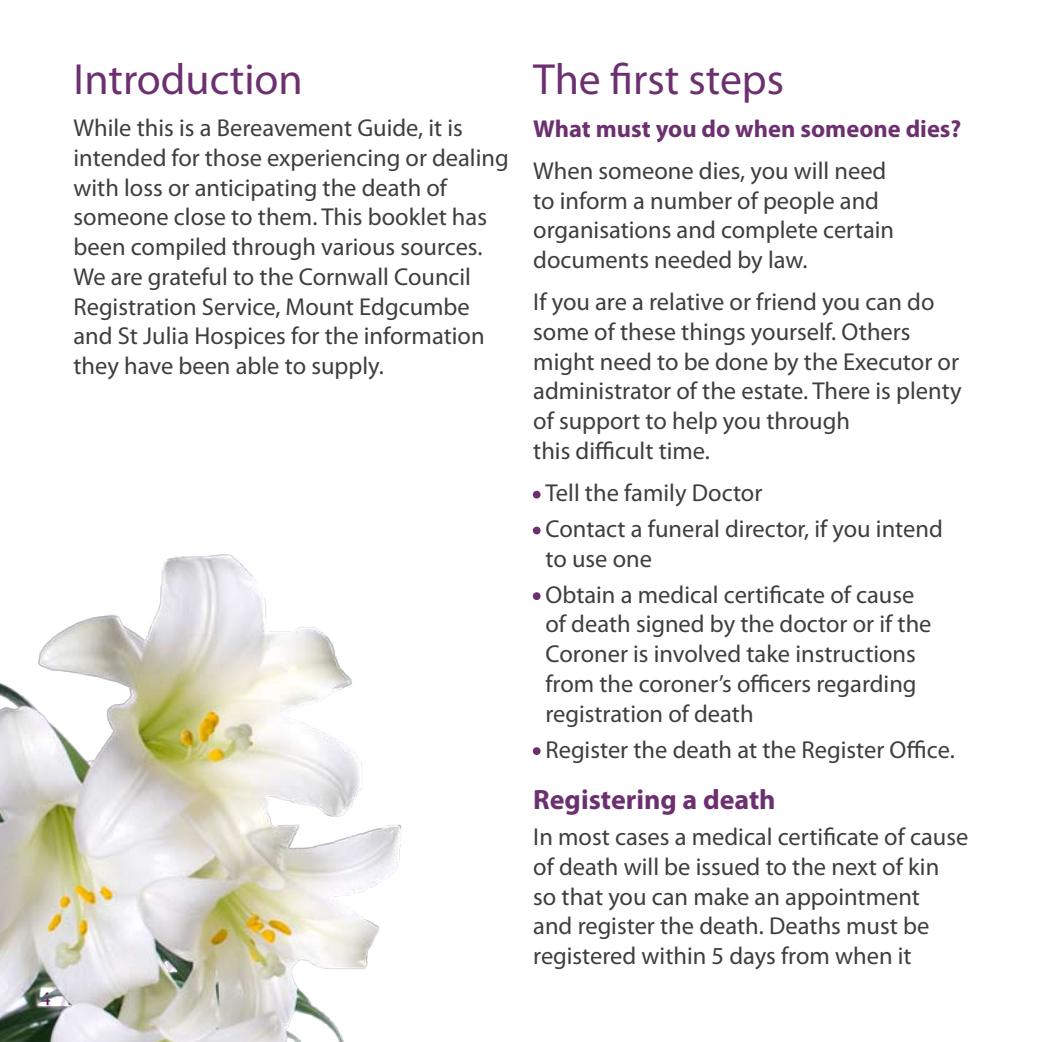
<style>
.page{position:relative;width:1042px;height:1042px;background:#fff}
.page>*{position:absolute;margin:0;border:0;box-sizing:border-box;transform-origin:0 0}
.t1{font:43.75px "Myriad Pro";color:#6c3070}
.t2{font:700 28px "Myriad Pro";color:#6c3070}
.t3{font:24.5px/29.8px "Myriad Pro";color:#3e3e40}
.t4{font:700 24.5px "Myriad Pro";color:#6c3070}
.s1{color:#6c3070}
</style>
<div class="page">
<div style="left:533px;top:491px;width:7px;height:7px;border:3px solid #6c3070;border-radius:50%"></div>
<div style="left:533px;top:527px;width:7px;height:7px;border:3px solid #6c3070;border-radius:50%"></div>
<img style="left:0;top:554px;width:541px;height:488px">
<h1 class="t1" style="left:74px;top:52px;width:231px">Introduction</h1>
<p class="t3" style="left:74px;top:113px;width:437px">While this is a Bereavement Guide, it is intended for those experiencing or dealing with loss or anticipating the death of someone close to them. This booklet has been compiled through various sources.<br>We are grateful to the Cornwall Council Registration Service, Mount Edgcumbe and St Julia Hospices for the information they have been able to supply.</p>
<h1 class="t1" style="left:533px;top:52px;width:252px">The first steps</h1>
<p class="t4" style="left:533px;top:113px;width:430px">What must you do when someone dies?</p>
<p class="t3" style="left:533px;top:155px;width:362px">When someone dies, you will need to inform a number of people and organisations and complete certain documents needed by law.</p>
<p class="t3" style="left:533px;top:287px;width:430px">If you are a relative or friend you can do some of these things yourself. Others might need to be done by the Executor or administrator of the estate. There is plenty of support to help you through<br>this difficult time.</p>
<p class="t3" style="left:533px;top:477px;width:231px"><span class="s1">•</span> Tell the family Doctor</p>
<p class="t3" style="left:545px;top:513px;width:399px;text-indent:-12px"><span class="s1">•</span> Contact a funeral director, if you intend to use one</p>
<p class="t3" style="left:545px;top:579px;width:387px;text-indent:-12px"><span class="s1">•</span> Obtain a medical certificate of cause of death signed by the doctor or if the Coroner is involved take instructions from the coroner’s officers regarding registration of death</p>
<p class="t3" style="left:533px;top:734px;width:423px"><span class="s1">•</span> Register the death at the Register Office.</p>
<p class="t2" style="left:533px;top:781px;width:244px">Registering a death</p>
<p class="t3" style="left:533px;top:821px;width:436px">In most cases a medical certificate of cause of death will be issued to the next of kin so that you can make an appointment<br>and register the death. Deaths must be registered within 5 days from when it</p>
</div>
